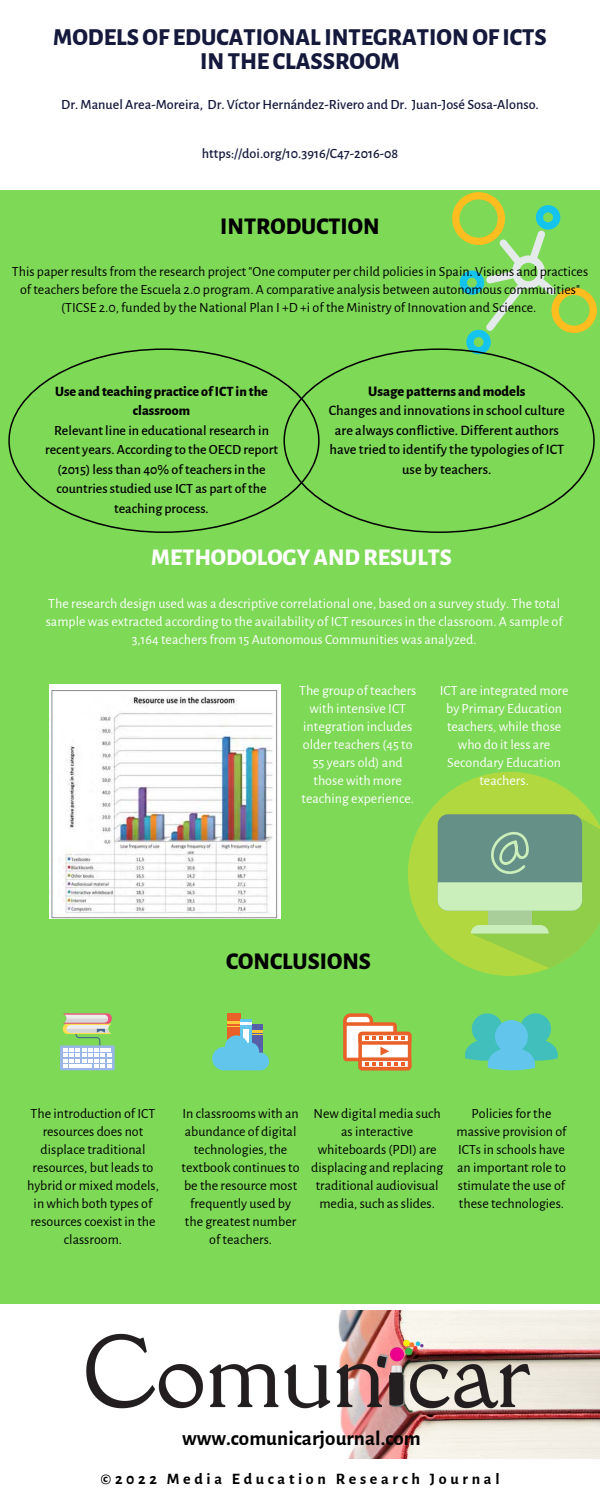
<style>
.page{position:relative;width:600px;height:1500px;background:#fff}
.page>*{position:absolute;margin:0;border:0;box-sizing:border-box;transform-origin:0 0}
.t1{font:800 24px/24px "Alegreya Sans";color:#15193b;text-align:center}
.t2{font:800 23.6px "Alegreya Sans";color:#000}
.t3{font:800 23.6px "Alegreya Sans";color:#fff}
.t4{font:700 21px "Alegreya Sans";color:#000}
.t5{font:700 16px "Alegreya Sans";letter-spacing:.23em;color:#000}
.t6{font:500 14.4px/19.5px "Alegreya Sans";color:#000;text-align:center}
.t7{font:800 14.4px "Alegreya Sans";color:#000}
.t8{font:500 14.1px "Alegreya Sans";color:#15193b}
.t9{font:14px/18px "Alegreya Sans";color:#000;text-align:center}
.t10{font:14px/18px "Alegreya Sans";color:#fff;text-align:center}
.t11{font:500 14px/19.5px "Alegreya Sans";color:#000;text-align:center}
.t12{font:800 14px/19.5px "Alegreya Sans";color:#000;text-align:center}
</style>
<div class="page">
<div style="left:0;top:155px;width:600px;height:1149px;background:#7ed957"></div>
<img style="left:338px;top:1311px;width:262px;height:148px">
<div style="left:0;top:0;width:600px;height:190px;background:#fff"></div>
<img style="left:86px;top:1327px;width:451px;height:89px">
<div style="left:227px;top:1013px;width:14px;height:50px;background:#e96129"></div>
<hr style="left:227px;top:1021px;width:14px;height:3px;background:#fdc93b">
<div style="left:241px;top:1020px;width:11px;height:43px;background:#62c6ec"></div>
<svg style="left:212px;top:1022px;width:57px;height:48px"></svg>
<svg style="left:408px;top:772px;width:187px;height:204px;fill:#b1d93f"></svg>
<div style="left:438px;top:814px;width:144px;height:97px;background:#659088;border-radius:10px"></div>
<svg style="left:438px;top:817px;width:162px;height:151px"></svg>
<div style="left:60px;top:1045px;width:55px;height:25px;background:#98b7e4"></div>
<svg style="left:63px;top:1013px;width:49px;height:55px"></svg>
<hr style="left:101px;top:1048px;width:10px;height:4px;background:#fff">
<svg style="left:452px;top:192px;width:145px;height:156px"></svg>
<svg style="left:8px;top:348px;width:275px;height:185px"></svg>
<svg style="left:283px;top:348px;width:312px;height:185px"></svg>
<svg style="left:343px;top:1013px;width:68px;height:57px"></svg>
<svg style="left:465px;top:1013px;width:93px;height:57px"></svg>
<img style="left:50px;top:685px;width:231px;height:234px">
<p class="t1" style="left:53px;top:25px;width:495px">MODELS OF EDUCATIONAL INTEGRATION OF ICTS<br>IN THE CLASSROOM</p>
<p class="t8" style="left:61px;top:98px;width:479px">Dr. Manuel Area-Moreira, Dr. Víctor Hernández-Rivero and Dr. Juan-José Sosa-Alonso.</p>
<p class="t8" style="left:202px;top:146px;width:198px">https://doi.org/10.3916/C47-2016-08</p>
<p class="t2" style="left:220px;top:215px;width:161px">INTRODUCTION</p>
<p class="t9" style="left:12px;top:262px;width:578px">This paper results from the research project "One computer per child policies in Spain. Visions and practices of teachers before the Escuela 2.0 program. A comparative analysis between autonomous communities" (TICSE 2.0, funded by the National Plan I +D +i of the Ministry of Innovation and Science.</p>
<p class="t7" style="left:368px;top:384px;width:159px">Usage patterns and models</p>
<p class="t6" style="left:329px;top:401px;width:238px">Changes and innovations in school culture are always conflictive. Different authors have tried to identify the typologies of ICT use by teachers.</p>
<p class="t12" style="left:55px;top:382px;width:214px">Use and teaching practice of ICT in the classroom</p>
<p class="t11" style="left:45px;top:421px;width:234px">Relevant line in educational research in recent years. According to the OECD report (2015) less than 40% of teachers in the countries studied use ICT as part of the teaching process.</p>
<p class="t3" style="left:151px;top:547px;width:302px">METHODOLOGY AND RESULTS</p>
<p class="t10" style="left:46px;top:595px;width:518px">The research design used was a descriptive correlational one, based on a survey study. The total sample was extracted according to the availability of ICT resources in the classroom. A sample of<br>3,164 teachers from 15 Autonomous Communities was analyzed.</p>
<p class="t10" style="left:299px;top:682px;width:119px">The group of teachers with intensive ICT integration includes older teachers (45 to<br>55 years old) and those with more teaching experience.</p>
<p class="t10" style="left:440px;top:682px;width:130px">ICT are integrated more by Primary Education teachers, while those who do it less are<br>Secondary Education teachers.</p>
<p class="t2" style="left:226px;top:950px;width:146px">CONCLUSIONS</p>
<p class="t9" style="left:27px;top:1105px;width:133px">The introduction of ICT resources does not displace traditional resources, but leads to hybrid or mixed models, in which both types of resources coexist in the classroom.</p>
<p class="t9" style="left:182px;top:1105px;width:120px">In classrooms with an abundance of digital technologies, the textbook continues to be the resource most frequently used by the greatest number of teachers.</p>
<p class="t9" style="left:311px;top:1105px;width:134px">New digital media such as interactive whiteboards (PDI) are displacing and replacing traditional audiovisual media, such as slides.</p>
<p class="t9" style="left:457px;top:1105px;width:111px">Policies for the massive provision of<br>ICTs in schools have an important role to stimulate the use of these technologies.</p>
<p class="t4" style="left:182px;top:1429px;width:240px">www.comunicarjournal.com</p>
<p class="t5" style="left:100px;top:1472px;width:401px">©2022 Media Education Research Journal</p>
</div>
